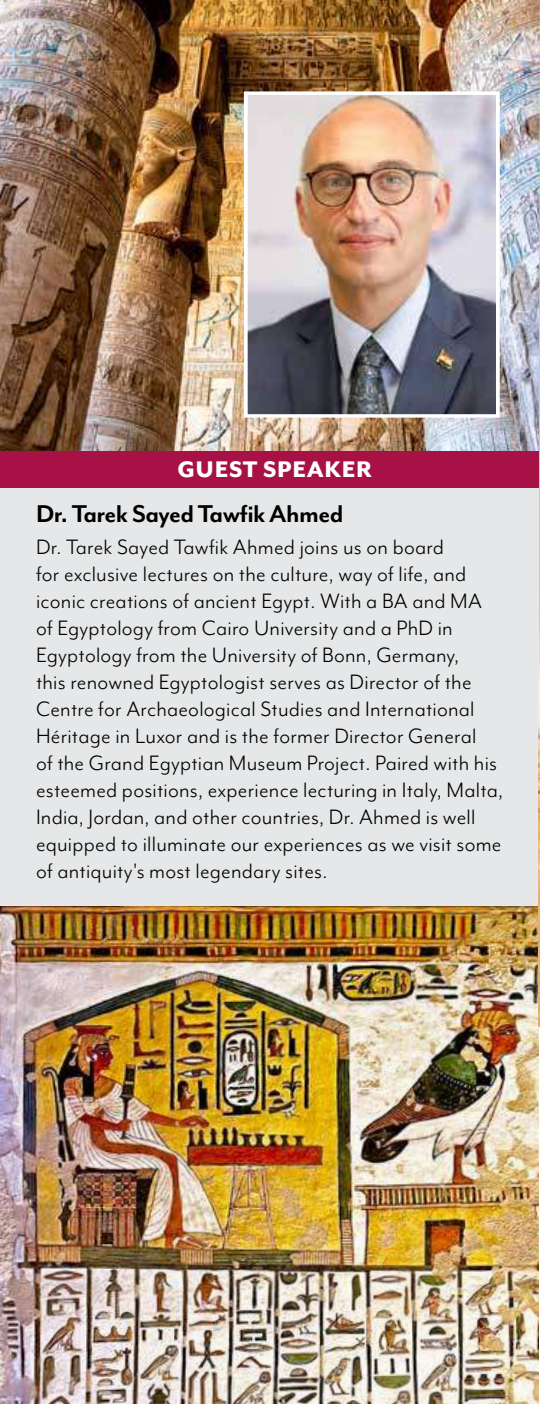
<style>
.page{position:relative;width:540px;height:1404px;background:#fff}
.page>*{position:absolute;margin:0;border:0;box-sizing:border-box;transform-origin:0 0}
.t1{font:700 28px "Mr Eaves Mod OT";letter-spacing:-.02em;color:#000}
.t2{font:800 26px "Mr Eaves Mod OT";letter-spacing:.025em;color:#fff}
.t3{font:24px/27px "Mr Eaves Mod OT";letter-spacing:.01em;color:#000}
</style>
<div class="page">
<img style="left:0;top:0;width:539px;height:451px">
<img style="left:249px;top:96px;width:246px;height:317px">
<div style="left:244px;top:91px;width:256px;height:327px;border:4px solid #fff"></div>
<div style="left:0;top:469px;width:540px;height:501px;background:#e6e7e8"></div>
<div style="left:0;top:451px;width:540px;height:37px;background:#a71146"></div>
<img style="left:0;top:906px;width:539px;height:498px">
<hr style="left:539px;top:0;width:1px;height:1027px;background:#b6cbe9">
<img style="left:538px;top:625px;width:2px;height:402px">
<p class="t2" style="left:177px;top:460px;width:196px">GUEST SPEAKER</p>
<p class="t1" style="left:36px;top:503px;width:309px">Dr. Tarek Sayed Tawfik Ahmed</p>
<p class="t3" style="left:36px;top:535px;width:469px">Dr. Tarek Sayed Tawfik Ahmed joins us on board<br>for exclusive lectures on the culture, way of life, and iconic creations of ancient Egypt. With a BA and MA of Egyptology from Cairo University and a PhD in Egyptology from the University of Bonn, Germany,<br>this renowned Egyptologist serves as Director of the Centre for Archaeological Studies and International Héritage in Luxor and is the former Director General<br>of the Grand Egyptian Museum Project. Paired with his esteemed positions, experience lecturing in Italy, Malta, India, Jordan, and other countries, Dr. Ahmed is well equipped to illuminate our experiences as we visit some of antiquity's most legendary sites.</p>
</div>
